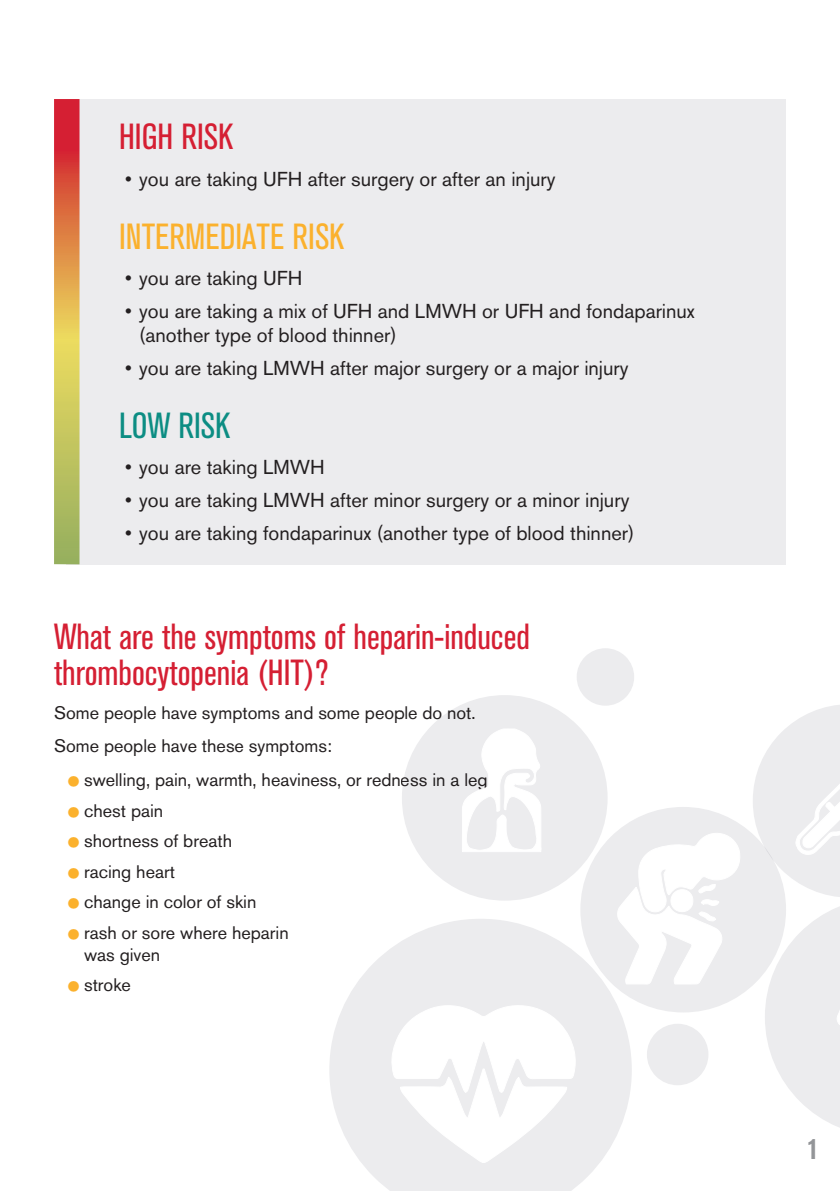
<style>
.page{position:relative;width:840px;height:1191px;background:#fff}
.page>*{position:absolute;margin:0;border:0;box-sizing:border-box;transform-origin:0 0}
.t1{font:condensed 36px/36px "Akzidenz Grotesk BE";color:#d51f33}
.t2{font:condensed 36px "Akzidenz Grotesk BE";color:#fbb12d}
.t3{font:condensed 36px "Akzidenz Grotesk BE";color:#0c8d83}
.t4{font:700 condensed 30px "Akzidenz Grotesk BE";color:#939598}
.t5{font:20px/24px "Akzidenz Grotesk BE";color:#231f20}
.t6{font:18px/33.6px "Akzidenz Grotesk BE";color:#231f20}
.s1{font-family:"Avenir LT Std";font-weight:900;font-size:30px;color:#fbb12d}
</style>
<div class="page">
<div style="left:67px;top:99px;width:718px;height:465px;background:#ececee"></div>
<svg style="left:54px;top:99px;width:25px;height:465px;background:#cf9950"></svg>
<svg style="left:402px;top:695px;width:205px;height:205px;fill:#ececee"></svg>
<svg style="left:580px;top:807px;width:172px;height:205px;fill:#ececee"></svg>
<svg style="left:576px;top:648px;width:57px;height:57px"></svg>
<svg style="left:647px;top:1024px;width:61px;height:61px"></svg>
<svg style="left:329px;top:918px;width:302px;height:273px;fill:#ececee"></svg>
<svg style="left:462px;top:729px;width:78px;height:122px"></svg>
<svg style="left:617px;top:833px;width:123px;height:151px"></svg>
<svg style="left:391px;top:1005px;width:184px;height:157px"></svg>
<svg style="left:752px;top:705px;width:87px;height:422px"></svg>
<h1 class="t1" style="left:119px;top:120px;width:115px">HIGH RISK</h1>
<p class="t5" style="left:125px;top:166px;width:431px">• you are taking UFH after surgery or after an injury</p>
<h1 class="t2" style="left:119px;top:216px;width:226px">INTERMEDIATE RISK</h1>
<p class="t5" style="left:125px;top:265px;width:178px">• you are taking UFH</p>
<p class="t5" style="left:139px;top:298px;width:557px;text-indent:-14px">• you are taking a mix of UFH and LMWH or UFH and fondaparinux (another type of blood thinner)</p>
<p class="t5" style="left:125px;top:355px;width:504px">• you are taking LMWH after major surgery or a major injury</p>
<h1 class="t3" style="left:119px;top:405px;width:112px">LOW RISK</h1>
<p class="t5" style="left:125px;top:454px;width:201px">• you are taking LMWH</p>
<p class="t5" style="left:125px;top:487px;width:505px">• you are taking LMWH after minor surgery or a minor injury</p>
<p class="t5" style="left:125px;top:520px;width:510px">• you are taking fondaparinux (another type of blood thinner)</p>
<h1 class="t1" style="left:54px;top:619px;width:477px">What are the symptoms of heparin-induced thrombocytopenia (HIT)?</h1>
<p class="t6" style="left:54px;top:695px;width:423px">Some people have symptoms and some people do not.<br>Some people have these symptoms:</p>
<p class="t6" style="left:66px;top:763px;width:423px"><span class="s1">•</span> swelling, pain, warmth, heaviness, or redness in a leg</p>
<p class="t6" style="left:66px;top:793px;width:99px"><span class="s1">•</span> chest pain</p>
<p class="t6" style="left:66px;top:824px;width:167px"><span class="s1">•</span> shortness of breath</p>
<p class="t6" style="left:66px;top:854px;width:110px"><span class="s1">•</span> racing heart</p>
<p class="t6" style="left:66px;top:885px;width:192px"><span class="s1">•</span> change in color of skin</p>
<p class="t6" style="left:84px;top:922px;width:206px;line-height:21.6px;text-indent:-18px"><span class="s1">•</span> rash or sore where heparin was given</p>
<p class="t6" style="left:66px;top:968px;width:66px"><span class="s1">•</span> stroke</p>
<h2 class="t4" style="left:806px;top:1131px;width:13px">1</h2>
</div>
